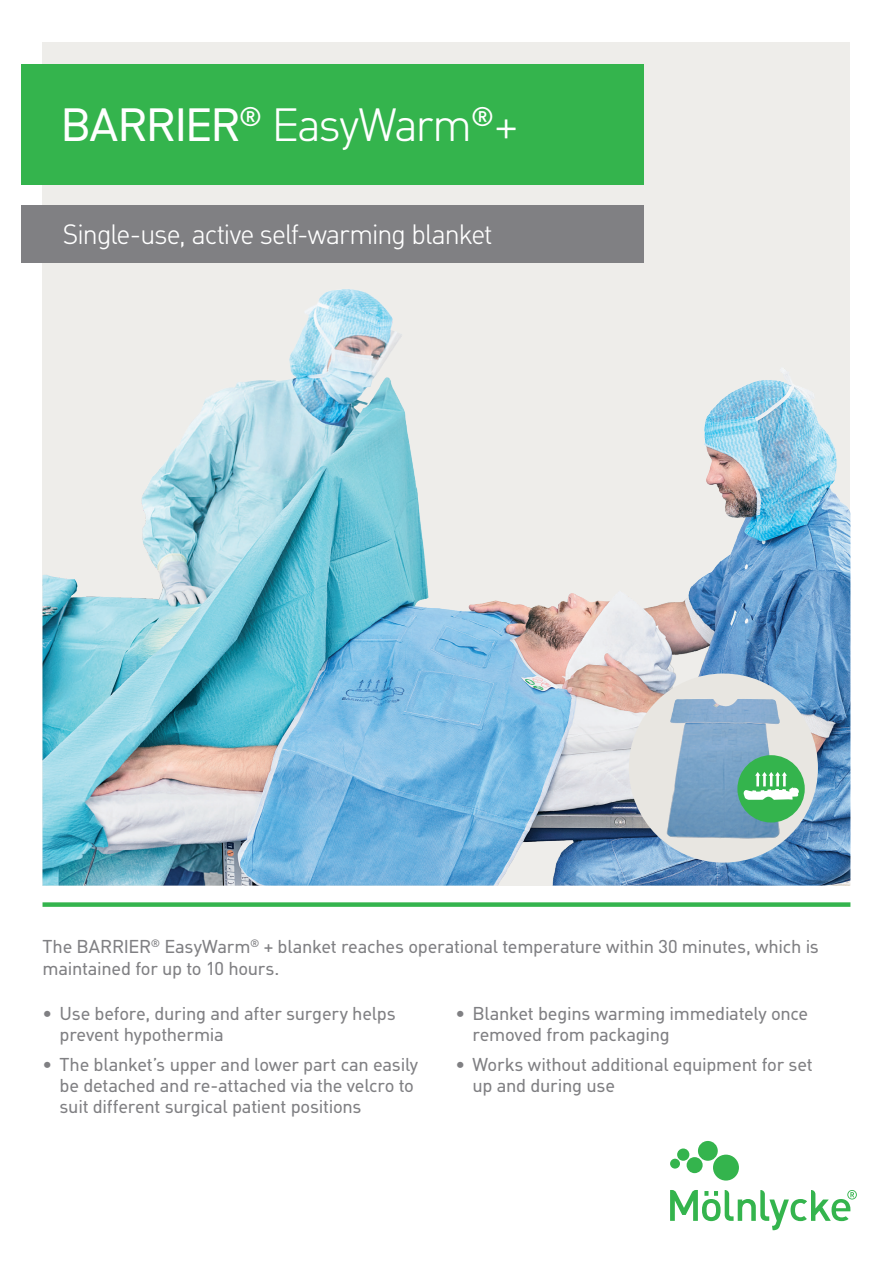
<style>
.page{position:relative;width:893px;height:1263px;background:#fff}
.page>*{position:absolute;margin:0;border:0;box-sizing:border-box;transform-origin:0 0}
.t1{font:300 45px "Molnlycke Din";letter-spacing:-.02em;color:#fff}
.t2{font:300 27px "Molnlycke Din";letter-spacing:-.03em;color:#fff}
.Bröd_ingress{font:18px/21px "Molnlycke Din";letter-spacing:-.015em;color:#808083}
.s1{font-weight:400}
</style>
<div class="page">
<svg style="left:670px;top:1141px;width:187px;height:89px"></svg>
<div style="left:43px;top:43px;width:807px;height:842px;background:#eeedea"></div>
<div style="left:43px;top:902px;width:807px;height:5px;background:#34b44d"></div>
<div style="left:21px;top:64px;width:623px;height:120px;background:#34b44d"></div>
<div style="left:21px;top:205px;width:623px;height:58px;background:#808083"></div>
<img style="left:43px;top:289px;width:807px;height:596px">
<div style="left:629px;top:673px;width:189px;height:190px;background:#e8e6e1;border-radius:50%"></div>
<img style="left:666px;top:699px;width:116px;height:140px">
<div style="left:737px;top:755px;width:68px;height:67px;background:#34b44d;border-radius:50%"></div>
<svg style="left:743px;top:772px;width:56px;height:28px"></svg>
<p class="t1" style="left:60px;top:100px;width:459px"><span class="s1">BARRIER</span><sup>®</sup> EasyWarm<sup>®</sup>+</p>
<p class="t2" style="left:63px;top:220px;width:431px">Single-use, active self-warming blanket</p>
<p class="Bröd_ingress" style="left:43px;top:935px;width:778px;line-height:22.5px">The BARRIER<sup>®</sup> EasyWarm<sup>®</sup> + blanket reaches operational temperature within 30 minutes, which is maintained for up to 10 hours.</p>
<p class="Bröd_ingress" style="left:60px;top:1003px;width:338px;text-indent:-17px">• Use before, during and after surgery helps prevent hypothermia</p>
<p class="Bröd_ingress" style="left:60px;top:1054px;width:360px;text-indent:-17px">• The blanket’s upper and lower part can easily be detached and re-attached via the velcro to suit different surgical patient positions</p>
<p class="Bröd_ingress" style="left:472px;top:1003px;width:337px;text-indent:-17px">• Blanket begins warming immediately once removed from packaging</p>
<p class="Bröd_ingress" style="left:472px;top:1054px;width:342px;text-indent:-17px">• Works without additional equipment for set up and during use</p>
</div>
